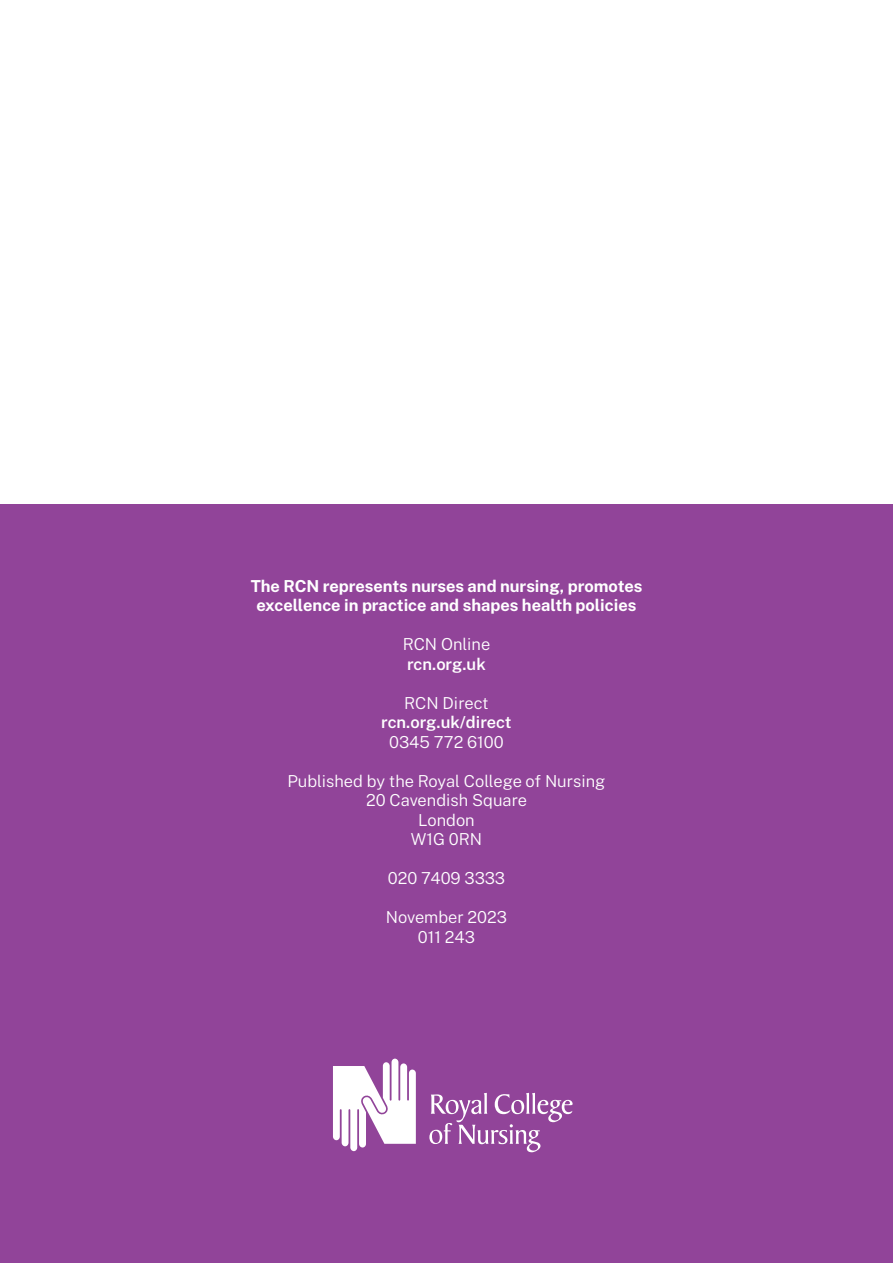
<style>
.page{position:relative;width:893px;height:1263px;background:#fff}
.page>*{position:absolute;margin:0;border:0;box-sizing:border-box;transform-origin:0 0}
.t1{font:300 16.5px/19.5px "Public Sans";color:#fff;text-align:center}
.t2{font:700 16.5px "Public Sans";color:#fff}
.t3{font:600 16.5px/19.5px "Public Sans";color:#fff;text-align:center}
.s1{font-weight:300}
</style>
<div class="page">
<div style="left:0;top:505px;width:893px;height:758px;background:#914499"></div>
<svg style="left:429px;top:1093px;width:144px;height:59px"></svg>
<svg style="left:333px;top:1058px;width:83px;height:93px"></svg>
<p class="t2" style="left:251px;top:574px;width:393px">The RCN represents nurses and nursing, promotes</p>
<p class="t2" style="left:257px;top:593px;width:381px">excellence in practice and shapes health policies</p>
<p class="t1" style="left:403px;top:634px;width:89px">RCN Online</p>
<p class="t3" style="left:407px;top:653px;width:80px">rcn.org.uk</p>
<p class="t3" style="left:381px;top:692px;width:132px"><span class="s1">RCN Direct </span>rcn.org.uk/direct</p>
<p class="t1" style="left:389px;top:731px;width:116px">0345 772 6100</p>
<p class="t1" style="left:287px;top:770px;width:319px">Published by the Royal College of Nursing</p>
<p class="t1" style="left:366px;top:790px;width:162px">20 Cavendish Square<br>London<br>W1G 0RN</p>
<p class="t1" style="left:388px;top:868px;width:119px">020 7409 3333</p>
<p class="t1" style="left:386px;top:907px;width:123px">November 2023</p>
<p class="t1" style="left:418px;top:926px;width:59px">011 243</p>
</div>
